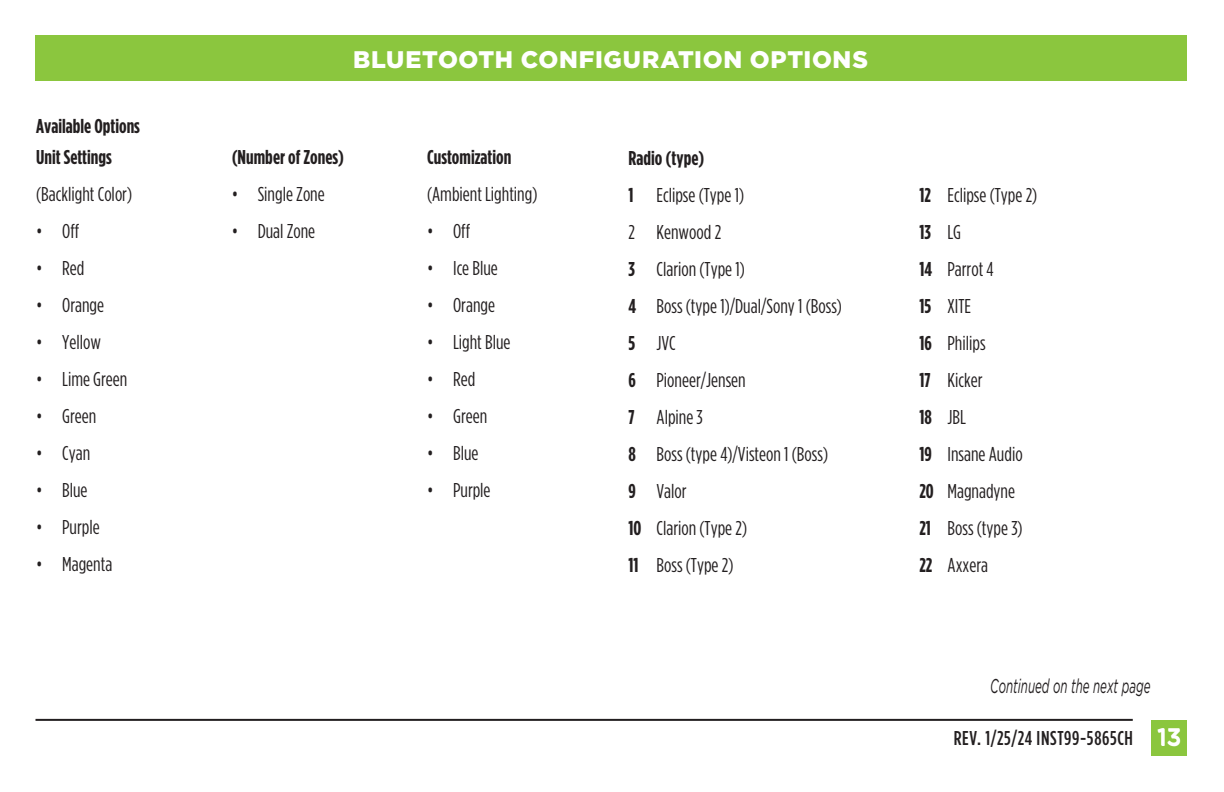
<style>
.page{position:relative;width:1224px;height:792px;background:#fff}
.page>*{position:absolute;margin:0;border:0;box-sizing:border-box;transform-origin:0 0}
.t1{font:900 24px "Gotham";letter-spacing:.025em;color:#fff}
.t2{font:20px/37px "Gotham Condensed";color:#231f20}
.t3{font:700 20px/31px "Gotham Condensed";color:#231f20}
.t4{font:500 20px "Gotham Condensed";letter-spacing:.035em;color:#231f20}
.t5{font:italic 20px "Gotham";color:#231f20;scale:.58 1}
.s1{font-weight:700}
.s2{font-family:"Gotham";font-size:24px;color:#fff}
</style>
<div class="page">
<div style="left:1151px;top:720px;width:36px;height:36px;background:#8bc63e"></div>
<div style="left:35px;top:36px;width:1152px;height:45px;background:#8bc63e"></div>
<hr style="left:36px;top:719px;width:1097px;height:2px;background:#231f20">
<p class="t3" style="left:36px;top:110px;width:105px">Available Options<br>Unit Settings</p>
<p class="t2" style="left:36px;top:175px;width:97px">(Backlight Color)</p>
<p class="t2" style="left:36px;top:212px;width:44px">• Off</p>
<p class="t2" style="left:36px;top:249px;width:50px">• Red</p>
<p class="t2" style="left:36px;top:286px;width:69px">• Orange</p>
<p class="t2" style="left:36px;top:323px;width:66px">• Yellow</p>
<p class="t2" style="left:36px;top:360px;width:93px">• Lime Green</p>
<p class="t2" style="left:36px;top:397px;width:62px">• Green</p>
<p class="t2" style="left:36px;top:434px;width:56px">• Cyan</p>
<p class="t2" style="left:36px;top:471px;width:53px">• Blue</p>
<p class="t2" style="left:36px;top:508px;width:65px">• Purple</p>
<p class="t2" style="left:36px;top:545px;width:78px">• Magenta</p>
<p class="t1" style="left:353px;top:46px;width:516px">BLUETOOTH CONFIGURATION OPTIONS</p>
<p class="t3" style="left:232px;top:141px;width:114px">(Number of Zones)</p>
<p class="t2" style="left:232px;top:175px;width:95px">• Single Zone</p>
<p class="t2" style="left:232px;top:212px;width:85px">• Dual Zone</p>
<p class="t3" style="left:427px;top:141px;width:86px">Customization</p>
<p class="t2" style="left:427px;top:175px;width:112px">(Ambient Lighting)</p>
<p class="t2" style="left:427px;top:212px;width:44px">• Off</p>
<p class="t2" style="left:427px;top:249px;width:72px">• Ice Blue</p>
<p class="t2" style="left:427px;top:286px;width:69px">• Orange</p>
<p class="t2" style="left:427px;top:323px;width:85px">• Light Blue</p>
<p class="t2" style="left:427px;top:360px;width:50px">• Red</p>
<p class="t2" style="left:427px;top:397px;width:62px">• Green</p>
<p class="t2" style="left:427px;top:434px;width:53px">• Blue</p>
<p class="t2" style="left:427px;top:471px;width:65px">• Purple</p>
<p class="t2" style="left:629px;top:139px;width:215px"><span class="s1">Radio (type)<br>1</span> Eclipse (Type 1)<br>2 Kenwood 2<br><span class="s1">3</span> Clarion (Type 1)<br><span class="s1">4</span> Boss (type 1)/Dual/Sony 1 (Boss)<br><span class="s1">5</span> JVC<br><span class="s1">6</span> Pioneer/Jensen<br><span class="s1">7</span> Alpine 3<br><span class="s1">8</span> Boss (type 4)/Visteon 1 (Boss)<br><span class="s1">9</span> Valor<br><span class="s1">10</span> Clarion (Type 2)<br><span class="s1">11</span> Boss (Type 2)</p>
<p class="t2" style="left:920px;top:176px;width:119px"><span class="s1">12</span> Eclipse (Type 2)<br><span class="s1">13</span> LG<br><span class="s1">14</span> Parrot 4<br><span class="s1">15</span> XITE<br><span class="s1">16</span> Philips<br><span class="s1">17</span> Kicker<br><span class="s1">18</span> JBL<br><span class="s1">19</span> Insane Audio<br><span class="s1">20</span> Magnadyne<br><span class="s1">21</span> Boss (type 3)<br><span class="s1">22</span> Axxera</p>
<p class="t5" style="left:990px;top:675px;width:278px">Continued on the next page</p>
<p class="t4" style="left:954px;top:726px;width:229px">REV. 1/25/24 INST99-5865CH <span class="s2">13</span></p>
</div>
